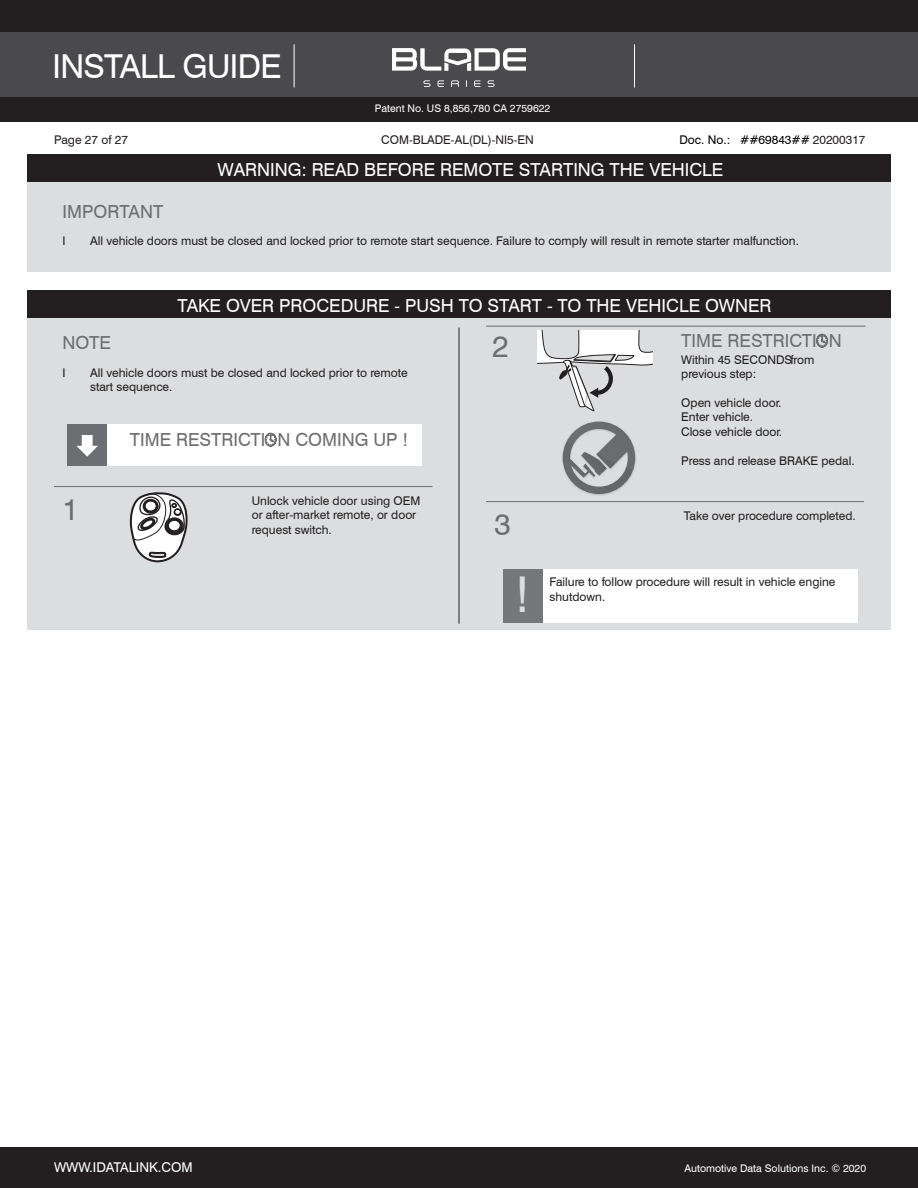
<style>
.page{position:relative;width:918px;height:1188px;background:#fff}
.page>*{position:absolute;margin:0;border:0;box-sizing:border-box;transform-origin:0 0}
.t1{font:49.5px "Swiss 721 BT";color:#dcddde}
.t2{font:33px "Swiss 721 BT";letter-spacing:-.02em;color:#fff}
.t3{font:30px "Swiss 721 BT";color:#6d6e71}
.t4{font:18px "Swiss 721 BT";color:#fff}
.t5{font:18px "Swiss 721 BT";color:#6d6e71}
.t6{font:13.5px "Swiss 721 BT";color:#fff}
.t7{font:12px/14.4px "Swiss 721 BT";color:#231f20}
.t8{font:12px "Swiss 721 BT";color:#000}
.t9{font:10.5px "Swiss 721 BT";color:#fff}
.s1{color:#231f20}
</style>
<div class="page">
<div style="left:27px;top:182px;width:864px;height:90px;background:#dcddde"></div>
<div style="left:27px;top:154px;width:864px;height:28px;background:#231f20"></div>
<div style="left:27px;top:290px;width:864px;height:29px;background:#231f20"></div>
<div style="left:27px;top:319px;width:864px;height:311px;background:#dcddde"></div>
<hr style="left:459px;top:328px;width:1px;height:296px;background:#231f20">
<div style="left:503px;top:570px;width:40px;height:53px;background:#757779"></div>
<div style="left:543px;top:570px;width:315px;height:53px;background:#fff"></div>
<hr style="left:486px;top:501px;width:189px;height:1px;background:#6d6e71">
<hr style="left:675px;top:501px;width:189px;height:1px;background:#6d6e71">
<hr style="left:486px;top:326px;width:189px;height:1px;background:#6d6e71">
<hr style="left:675px;top:326px;width:191px;height:1px;background:#6d6e71">
<svg style="left:816px;top:333px;width:12px;height:15px"></svg>
<svg style="left:537px;top:331px;width:115px;height:81px"></svg>
<img style="left:562px;top:421px;width:74px;height:74px">
<svg style="left:563px;top:422px;width:72px;height:72px"></svg>
<hr style="left:54px;top:486px;width:189px;height:1px;background:#6d6e71">
<hr style="left:243px;top:486px;width:190px;height:1px;background:#6d6e71">
<svg style="left:129px;top:492px;width:59px;height:71px"></svg>
<div style="left:68px;top:424px;width:39px;height:42px;background:#6d6e71"></div>
<div style="left:107px;top:424px;width:315px;height:42px;background:#fff"></div>
<svg style="left:76px;top:435px;width:22px;height:22px"></svg>
<svg style="left:264px;top:432px;width:13px;height:15px"></svg>
<div style="left:0;top:1147px;width:918px;height:41px;background:#231f20"></div>
<div style="left:0;top:0;width:918px;height:122px;background:#231f20"></div>
<div style="left:0;top:33px;width:918px;height:64px;background:#4a4a4d"></div>
<hr style="left:294px;top:44px;width:1px;height:43px;background:#fff">
<hr style="left:634px;top:44px;width:1px;height:43px;background:#fff">
<svg style="left:392px;top:48px;width:134px;height:23px"></svg>
<svg style="left:423px;top:80px;width:72px;height:7px"></svg>
<h2 class="t2" style="left:52px;top:46px;width:231px">INSTALL GUIDE</h2>
<p class="t9" style="left:375px;top:102px;width:177px">Patent No. US 8,856,780 CA 2759622</p>
<p class="t7" style="left:54px;top:132px;width:76px">Page 27 of 27</p>
<p class="t7" style="left:381px;top:132px;width:154px">COM-BLADE-AL(DL)-NI5-EN</p>
<p class="t8" style="left:680px;top:133px;width:188px">Doc. No.: ##69843## <span class="s1">20200317</span></p>
<h3 class="t4" style="left:218px;top:158px;width:507px">WARNING: READ BEFORE REMOTE STARTING THE VEHICLE</h3>
<h3 class="t4" style="left:446px;top:161px;width:67px">NOTICE</h3>
<h3 class="t5" style="left:63px;top:201px;width:102px">IMPORTANT</h3>
<p class="t7" style="left:63px;top:233px;width:5px">I</p>
<p class="t7" style="left:90px;top:233px;width:710px">All vehicle doors must be closed and locked prior to remote start sequence. Failure to comply will result in remote starter malfunction.</p>
<h3 class="t4" style="left:177px;top:294px;width:596px">TAKE OVER PROCEDURE - PUSH TO START - TO THE VEHICLE OWNER</h3>
<h3 class="t5" style="left:63px;top:332px;width:50px">NOTE</h3>
<p class="t7" style="left:63px;top:365px;width:5px">I</p>
<p class="t7" style="left:90px;top:365px;width:319px">All vehicle doors must be closed and locked prior to remote start sequence.</p>
<h3 class="t5" style="left:130px;top:429px;width:280px">TIME RESTRICTI N COMING UP !</h3>
<h3 class="t3" style="left:63px;top:491px;width:18px">1</h3>
<p class="t7" style="left:252px;top:493px;width:170px">Unlock vehicle door using OEM or after-market remote, or door request switch.</p>
<h3 class="t3" style="left:492px;top:328px;width:18px">2</h3>
<h3 class="t5" style="left:681px;top:330px;width:162px">TIME RESTRICTI N</h3>
<p class="t7" style="left:681px;top:352px;width:135px">Within 45 SECONDSfrom previous step:</p>
<p class="t7" style="left:681px;top:395px;width:102px">Open vehicle door.<br>Enter vehicle.<br>Close vehicle door.</p>
<p class="t7" style="left:681px;top:453px;width:175px">Press and release BRAKE pedal.</p>
<h3 class="t3" style="left:495px;top:506px;width:18px">3</h3>
<p class="t7" style="left:684px;top:508px;width:174px">Take over procedure completed.</p>
<h1 class="t1" style="left:514px;top:565px;width:17px">!</h1>
<p class="t7" style="left:549px;top:575px;width:288px">Failure to follow procedure will result in vehicle engine shutdown.</p>
<p class="t6" style="left:54px;top:1159px;width:140px">WWW.IDATALINK.COM</p>
<p class="t9" style="left:684px;top:1162px;width:183px">Automotive Data Solutions Inc. © 2020</p>
</div>
